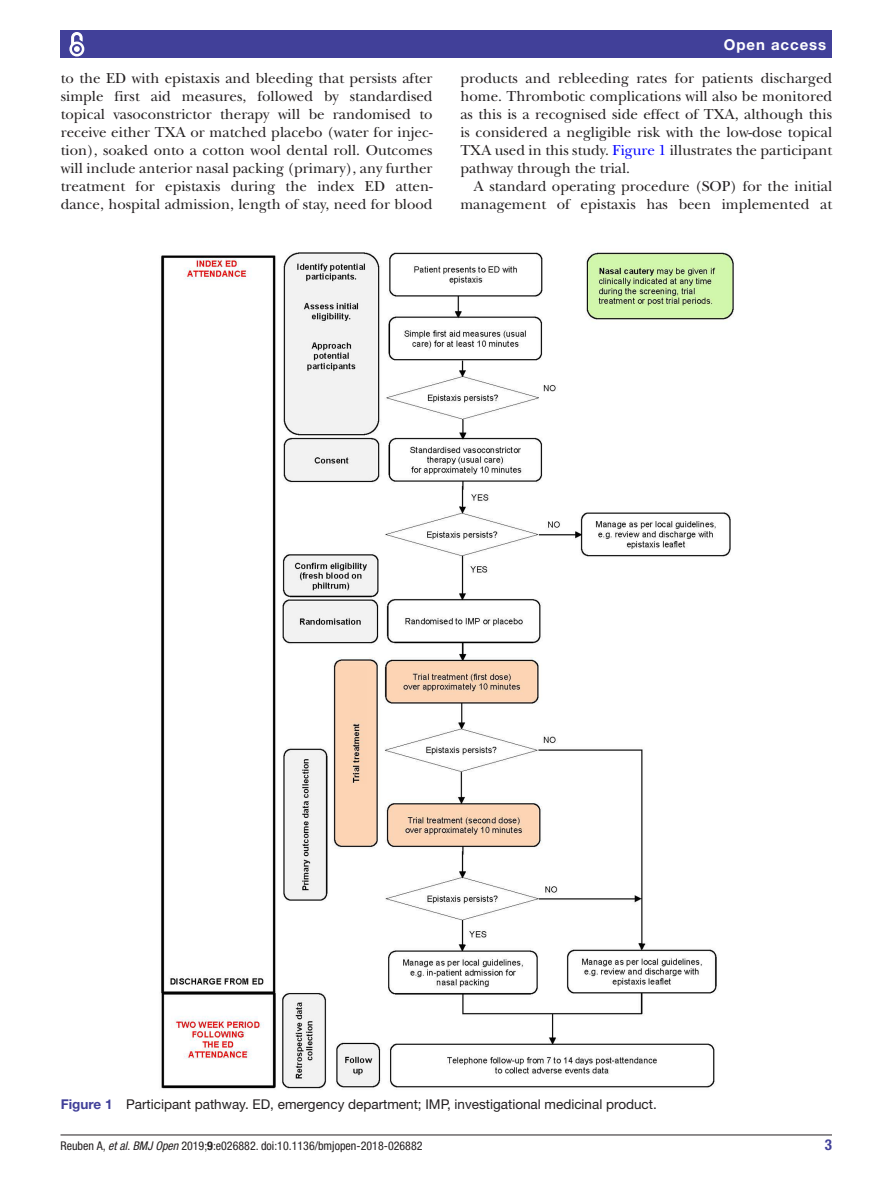
<style>
.page{position:relative;width:893px;height:1191px;background:#fff}
.page>*{position:absolute;margin:0;border:0;box-sizing:border-box;transform-origin:0 0}
.t1{font:15px/18px "New Baskerville";color:#231f20;text-align:justify}
.t2{font:700 15px "Helvetica Neue LT Std";letter-spacing:.065em;color:#fff}
.t3{font:700 condensed 15px "Helvetica Neue LT Std";color:#414099}
.t4{font:13.5px "Helvetica Neue LT Std";color:#231f20}
.t5{font:condensed 12px "Helvetica Neue LT Std";color:#231f20}
.s1{color:#00f}
.s2{font-weight:700;color:#414099}
.s3{font-style:italic}
.s4{font-weight:700}
</style>
<div class="page">
<hr style="left:61px;top:1134px;width:771px;height:1px;background:#231f20">
<div style="left:61px;top:31px;width:771px;height:27px;background:#414099"></div>
<svg style="left:69px;top:32px;width:16px;height:25px"></svg>
<img style="left:161px;top:251px;width:573px;height:839px">
<p class="t2" style="left:724px;top:35px;width:104px">Open access</p>
<p class="t1" style="left:61px;top:69px;width:373px">to the ED with epistaxis and bleeding that persists after simple first aid measures, followed by standardised topical vasoconstrictor therapy will be randomised to receive either TXA or matched placebo (water for injec&shy;tion), soaked onto a cotton wool dental roll. Outcomes will include anterior nasal packing (primary), any further treatment for epistaxis during the index ED atten&shy;dance, hospital admission, length of stay, need for blood</p>
<p class="t1" style="left:460px;top:69px;width:373px">products and rebleeding rates for patients discharged home. Thrombotic complications will also be monitored as this is a recognised side effect of TXA, although this is considered a negligible risk with the low-dose topical TXA used in this study. <span class="s1">Figure 1</span> illustrates the participant pathway through the trial.</p>
<p class="t1" style="left:460px;top:177px;width:373px;text-align:right">A standard operating procedure (SOP) for the initial management of epistaxis has been implemented at</p>
<p class="t4" style="left:61px;top:1096px;width:598px"><span class="s2">Figure 1</span> Participant pathway. ED, emergency department; IMP, investigational medicinal product.</p>
<p class="t5" style="left:61px;top:1138px;width:364px">Reuben A, <span class="s3">et al</span>. <span class="s3">BMJ Open</span> 2019;<span class="s4">9</span>:e026882. doi:10.1136/bmjopen-2018-026882</p>
<p class="t3" style="left:825px;top:1135px;width:9px">3</p>
</div>
